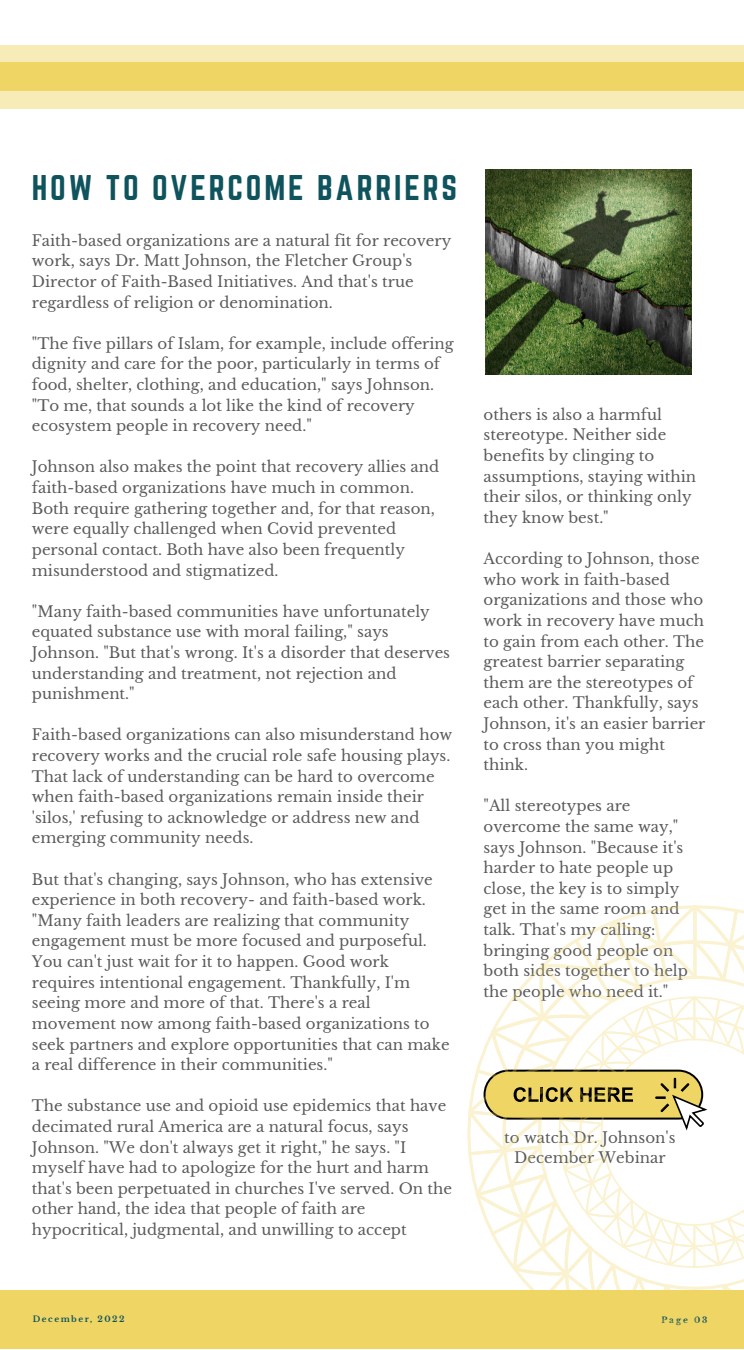
<style>
.page{position:relative;width:744px;height:1350px;background:#fff}
.page>*{position:absolute;margin:0;border:0;box-sizing:border-box;transform-origin:0 0}
.t1{font:31.25px "Norwester";letter-spacing:.09em;color:#0f535d}
.t2{font:15px/20.6px "Libre Baskerville";color:#000}
.t3{font:700 8.25px "Libre Baskerville";letter-spacing:.18em;color:#0f535d}
</style>
<div class="page">
<div style="left:0;top:1290px;width:744px;height:59px;background:#eed564"></div>
<div style="left:0;top:45px;width:743px;height:63px;background:#f7ebb8"></div>
<div style="left:0;top:62px;width:744px;height:29px;background:#eed564"></div>
<img style="left:485px;top:169px;width:206px;height:205px">
<svg style="left:467px;top:905px;width:277px;height:385px"></svg>
<h1 class="t1" style="left:32px;top:172px;width:427px">HOW TO OVERCOME BARRIERS</h1>
<p class="t2" style="left:32px;top:230px;width:421px">Faith-based organizations are a natural fit for recovery work, says Dr. Matt Johnson, the Fletcher Group's Director of Faith-Based Initiatives. And that's true regardless of religion or denomination.</p>
<p class="t2" style="left:32px;top:333px;width:423px">"The five pillars of Islam, for example, include offering dignity and care for the poor, particularly in terms of food, shelter, clothing, and education," says Johnson. "To me, that sounds a lot like the kind of recovery ecosystem people in recovery need."</p>
<p class="t2" style="left:32px;top:457px;width:409px">Johnson also makes the point that recovery allies and faith-based organizations have much in common.<br>Both require gathering together and, for that reason, were equally challenged when Covid prevented personal contact. Both have also been frequently misunderstood and stigmatized.</p>
<p class="t2" style="left:32px;top:601px;width:420px">"Many faith-based communities have unfortunately equated substance use with moral failing," says Johnson. "But that's wrong. It's a disorder that deserves understanding and treatment, not rejection and punishment."</p>
<p class="t2" style="left:32px;top:725px;width:422px">Faith-based organizations can also misunderstand how recovery works and the crucial role safe housing plays.<br>That lack of understanding can be hard to overcome when faith-based organizations remain inside their 'silos,' refusing to acknowledge or address new and emerging community needs.</p>
<p class="t2" style="left:32px;top:869px;width:419px">But that's changing, says Johnson, who has extensive experience in both recovery- and faith-based work. "Many faith leaders are realizing that community engagement must be more focused and purposeful.<br>You can't just wait for it to happen. Good work requires intentional engagement. Thankfully, I'm seeing more and more of that. There's a real movement now among faith-based organizations to seek partners and explore opportunities that can make a real difference in their communities."</p>
<p class="t2" style="left:32px;top:1096px;width:422px">The substance use and opioid use epidemics that have decimated rural America are a natural focus, says Johnson. "We don't always get it right," he says. "I myself have had to apologize for the hurt and harm that's been perpetuated in churches I've served. On the other hand, the idea that people of faith are hypocritical, judgmental, and unwilling to accept</p>
<p class="t2" style="left:483px;top:404px;width:214px">others is also a harmful stereotype. Neither side benefits by clinging to assumptions, staying within their silos, or thinking only they know best."</p>
<p class="t2" style="left:483px;top:548px;width:223px">According to Johnson, those who work in faith-based organizations and those who work in recovery have much to gain from each other. The greatest barrier separating them are the stereotypes of each other. Thankfully, says<br>Johnson, it's an easier barrier to cross than you might think.</p>
<p class="t2" style="left:483px;top:796px;width:206px">"All stereotypes are overcome the same way," says Johnson. "Because it's harder to hate people up close, the key is to simply get in the same room and talk. That's my calling: bringing good people on both sides together to help the people who need it."</p>
<p class="t2" style="left:504px;top:1127px;width:173px;text-align:center">to watch Dr. Johnson's<br>December Webinar</p>
<p class="t3" style="left:33px;top:1314px;width:93px">December, 2022</p>
<p class="t3" style="left:661px;top:1315px;width:48px">Page 03</p>
</div>
